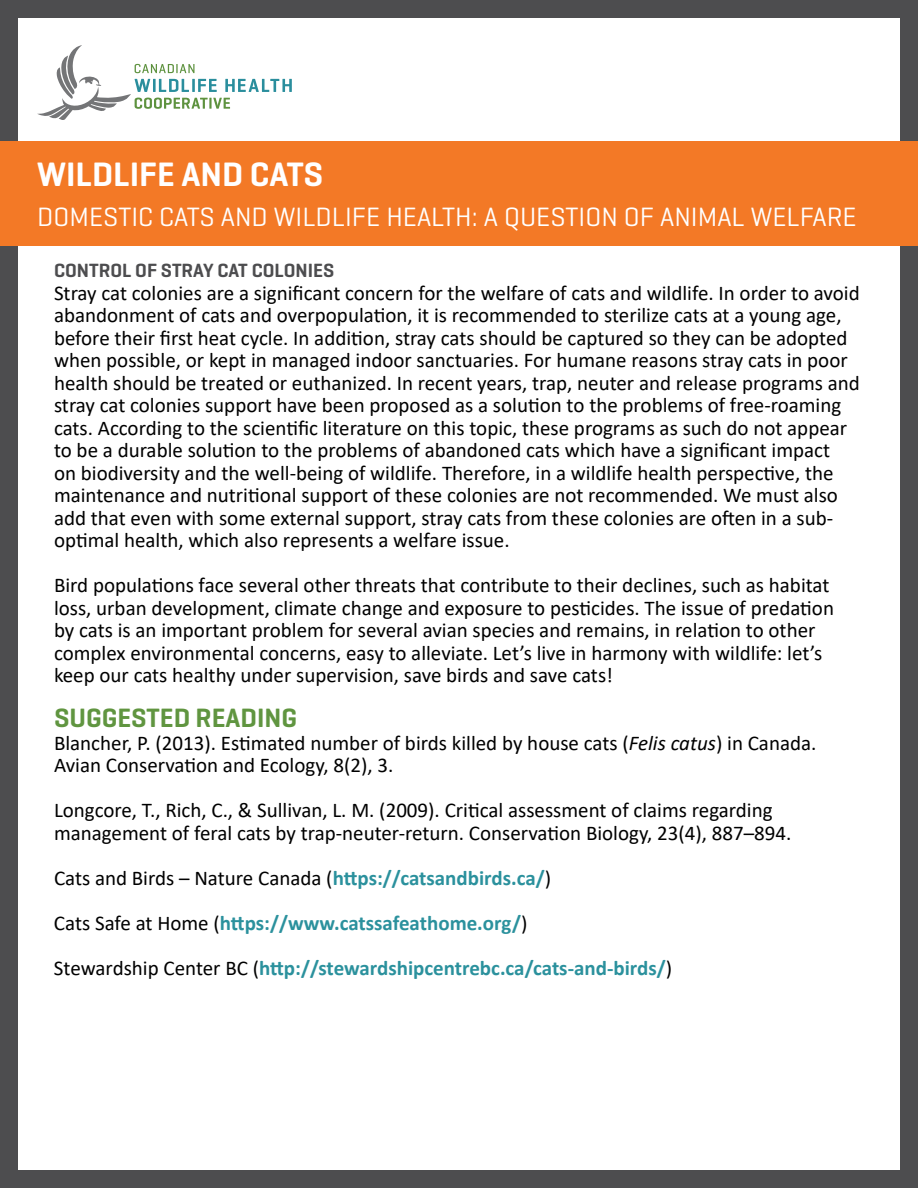
<style>
.page{position:relative;width:918px;height:1188px;background:#4d4d4f}
.page>*{position:absolute;margin:0;border:0;box-sizing:border-box;transform-origin:0 0}
.t1{font:600 34.5px "Geogrotesque";color:#fff}
.t2{font:27px "Geogrotesque";color:#fff}
.t3{font:600 27px "Geogrotesque";color:#609540}
.t4{font:21px/22.5px "Calibri";color:#000}
.t5{font:700 21px/45px "Calibri";color:#2b919d}
.t6{font:600 19.5px "Geogrotesque";color:#4d4d4f}
.s1{font-style:italic}
.s2{font-weight:400;color:#000}
</style>
<div class="page">
<div style="left:18px;top:18px;width:882px;height:1152px;background:#fff"></div>
<div style="left:0;top:141px;width:918px;height:104px;background:#f37926"></div>
<svg style="left:37px;top:45px;width:255px;height:75px"></svg>
<h1 class="t1" style="left:37px;top:152px;width:288px">WILDLIFE AND CATS</h1>
<p class="t2" style="left:37px;top:200px;width:821px">DOMESTIC CATS AND WILDLIFE HEALTH: A QUESTION OF ANIMAL WELFARE</p>
<p class="t6" style="left:54px;top:259px;width:282px">CONTROL OF STRAY CAT COLONIES</p>
<p class="t4" style="left:54px;top:281px;width:807px">Stray cat colonies are a significant concern for the welfare of cats and wildlife. In order to avoid abandonment of cats and overpopulation, it is recommended to sterilize cats at a young age, before their first heat cycle. In addition, stray cats should be captured so they can be adopted when possible, or kept in managed indoor sanctuaries. For humane reasons stray cats in poor health should be treated or euthanized. In recent years, trap, neuter and release programs and stray cat colonies support have been proposed as a solution to the problems of free-roaming cats. According to the scientific literature on this topic, these programs as such do not appear to be a durable solution to the problems of abandoned cats which have a significant impact<br>on biodiversity and the well-being of wildlife. Therefore, in a wildlife health perspective, the maintenance and nutritional support of these colonies are not recommended. We must also add that even with some external support, stray cats from these colonies are often in a sub&shy;optimal health, which also represents a welfare issue.</p>
<p class="t4" style="left:54px;top:574px;width:782px">Bird populations face several other threats that contribute to their declines, such as habitat loss, urban development, climate change and exposure to pesticides. The issue of predation by cats is an important problem for several avian species and remains, in relation to other complex environmental concerns, easy to alleviate. Let’s live in harmony with wildlife: let’s keep our cats healthy under supervision, save birds and save cats!</p>
<p class="t3" style="left:54px;top:701px;width:245px">SUGGESTED READING</p>
<p class="t4" style="left:54px;top:731px;width:764px">Blancher, P. (2013). Estimated number of birds killed by house cats (<span class="s1">Felis catus</span>) in Canada.<br>Avian Conservation and Ecology, 8(2), 3.</p>
<p class="t4" style="left:54px;top:799px;width:739px">Longcore, T., Rich, C., &amp; Sullivan, L. M. (2009). Critical assessment of claims regarding management of feral cats by trap-neuter-return. Conservation Biology, 23(4), 887–894.</p>
<p class="t5" style="left:54px;top:855px;width:620px"><span class="s2">Cats and Birds – Nature Canada (</span>https://catsandbirds.ca/<span class="s2">)<br>Cats Safe at Home (</span>https://www.catssafeathome.org/<span class="s2">)<br>Stewardship Center BC (</span>http://stewardshipcentrebc.ca/cats-and-birds/<span class="s2">)</span></p>
</div>
